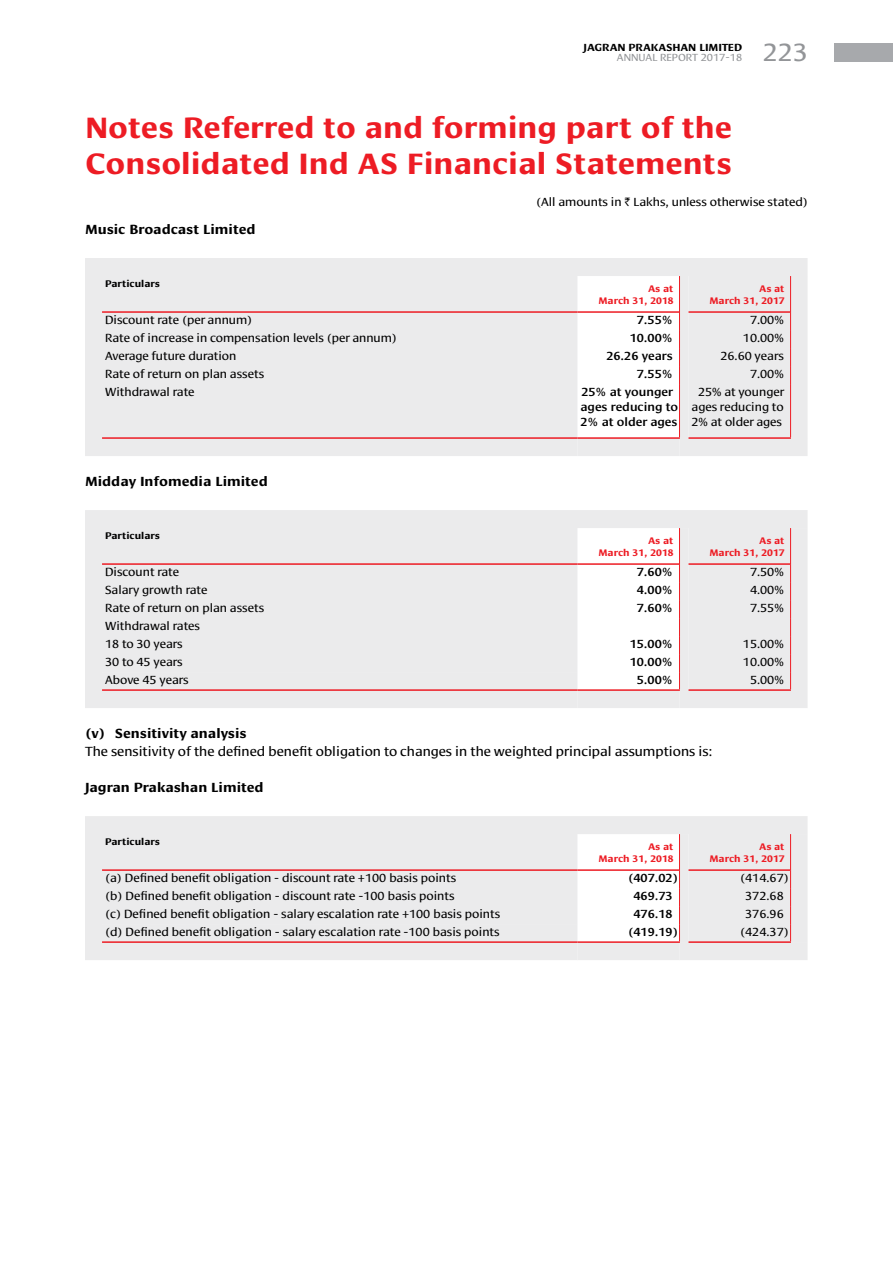
<style>
.page{position:relative;width:893px;height:1263px;background:#fff}
.page>*{position:absolute;margin:0;border:0;box-sizing:border-box;transform-origin:0 0}
.t1{font:700 30px/36px "Cora";color:#ed1c24}
.t2{font:25.5px "Cora";color:#939598}
.t3{font:13.5px "Cora";color:#000}
.t4{font:700 13.5px "Cora";color:#000}
.t5{font:12px/15px "Cora";color:#000;text-align:center}
.t6{font:500 12px/15px "Cora";color:#000}
.t7{font:700 10.5px "Cora";color:#000}
.t8{font:10.5px "Cora";color:#939598}
.t9{font:700 9.75px/11.7px "Cora";color:#ed1c24;text-align:right}
.t10{font:700 9.75px "Cora";color:#000}
.s1{font-family:"Rupee"}
</style>
<div class="page">
<div style="left:835px;top:43px;width:58px;height:19px;background:#a7a9ac"></div>
<div style="left:85px;top:258px;width:723px;height:198px;background:#ebebec"></div>
<svg style="left:102px;top:276px;width:706px;height:180px;background:#ededee"></svg>
<hr style="left:577px;top:311px;width:102px;height:2px;background:#ed1c24">
<hr style="left:688px;top:311px;width:102px;height:2px;background:#ed1c24">
<hr style="left:102px;top:311px;width:475px;height:2px;background:#ed1c24">
<hr style="left:679px;top:276px;width:1px;height:36px;background:#ed1c24">
<svg style="left:679px;top:312px;width:1px;height:72px"></svg>
<hr style="left:790px;top:276px;width:1px;height:36px;background:#ed1c24">
<svg style="left:790px;top:312px;width:1px;height:72px"></svg>
<hr style="left:102px;top:437px;width:475px;height:2px;background:#ed1c24">
<hr style="left:679px;top:384px;width:1px;height:53px;background:#ed1c24">
<hr style="left:577px;top:437px;width:103px;height:2px;background:#ed1c24">
<hr style="left:790px;top:384px;width:1px;height:53px;background:#ed1c24">
<hr style="left:688px;top:437px;width:103px;height:2px;background:#ed1c24">
<div style="left:85px;top:510px;width:723px;height:198px;background:#ebebec"></div>
<svg style="left:102px;top:528px;width:706px;height:180px;background:#ededee"></svg>
<hr style="left:577px;top:563px;width:102px;height:2px;background:#ed1c24">
<hr style="left:688px;top:563px;width:102px;height:2px;background:#ed1c24">
<hr style="left:102px;top:563px;width:475px;height:2px;background:#ed1c24">
<hr style="left:679px;top:528px;width:1px;height:36px;background:#ed1c24">
<hr style="left:790px;top:528px;width:1px;height:36px;background:#ed1c24">
<hr style="left:102px;top:689px;width:475px;height:2px;background:#ed1c24">
<svg style="left:679px;top:564px;width:1px;height:125px"></svg>
<hr style="left:577px;top:689px;width:103px;height:2px;background:#ed1c24">
<svg style="left:790px;top:564px;width:1px;height:125px"></svg>
<hr style="left:688px;top:689px;width:103px;height:2px;background:#ed1c24">
<div style="left:85px;top:816px;width:723px;height:144px;background:#ebebec"></div>
<svg style="left:102px;top:834px;width:706px;height:126px;background:#ededee"></svg>
<hr style="left:577px;top:869px;width:102px;height:2px;background:#ed1c24">
<hr style="left:688px;top:869px;width:102px;height:2px;background:#ed1c24">
<hr style="left:102px;top:869px;width:475px;height:2px;background:#ed1c24">
<hr style="left:679px;top:834px;width:1px;height:36px;background:#ed1c24">
<hr style="left:790px;top:834px;width:1px;height:36px;background:#ed1c24">
<hr style="left:102px;top:941px;width:475px;height:2px;background:#ed1c24">
<svg style="left:679px;top:870px;width:1px;height:71px"></svg>
<hr style="left:577px;top:941px;width:103px;height:2px;background:#ed1c24">
<svg style="left:790px;top:870px;width:1px;height:71px"></svg>
<hr style="left:688px;top:941px;width:103px;height:2px;background:#ed1c24">
<p class="t7" style="left:584px;top:41px;width:160px">JAGRAN PRAKASHAN LIMITED</p>
<p class="t8" style="left:617px;top:52px;width:127px">ANNUAL REPORT 2017-18</p>
<h2 class="t2" style="left:763px;top:38px;width:47px">223</h2>
<h1 class="t1" style="left:85px;top:110px;width:648px">Notes Referred to and forming part of the<br>Consolidated Ind AS Financial Statements</h1>
<p class="t4" style="left:85px;top:221px;width:172px">Music Broadcast Limited</p>
<p class="t10" style="left:105px;top:277px;width:57px">Particulars</p>
<p class="t5" style="left:536px;top:195px;width:273px">(All amounts in <span class="s1">`</span> Lakhs, unless otherwise stated)</p>
<p class="t9" style="left:598px;top:283px;width:77px">As at<br>March 31, 2018</p>
<p class="t9" style="left:709px;top:283px;width:77px">As at<br>March 31, 2017</p>
<p class="t5" style="left:105px;top:313px;width:149px">Discount rate (per annum)</p>
<p class="t6" style="left:637px;top:313px;width:37px">7.55%</p>
<p class="t5" style="left:750px;top:313px;width:35px">7.00%</p>
<p class="t5" style="left:105px;top:331px;width:293px">Rate of increase in compensation levels (per annum)</p>
<p class="t6" style="left:630px;top:331px;width:45px">10.00%</p>
<p class="t5" style="left:743px;top:331px;width:42px">10.00%</p>
<p class="t5" style="left:105px;top:349px;width:133px">Average future duration</p>
<p class="t6" style="left:606px;top:349px;width:68px">26.26 years</p>
<p class="t5" style="left:720px;top:349px;width:65px">26.60 years</p>
<p class="t5" style="left:105px;top:367px;width:161px">Rate of return on plan assets</p>
<p class="t6" style="left:637px;top:367px;width:37px">7.55%</p>
<p class="t5" style="left:750px;top:367px;width:35px">7.00%</p>
<p class="t5" style="left:105px;top:385px;width:91px">Withdrawal rate</p>
<p class="t6" style="left:580px;top:385px;width:99px">25% at younger ages reducing to<br>2% at older ages</p>
<p class="t5" style="left:691px;top:385px;width:94px">25% at younger ages reducing to<br>2% at older ages</p>
<p class="t4" style="left:85px;top:473px;width:184px">Midday Infomedia Limited</p>
<p class="t10" style="left:105px;top:529px;width:57px">Particulars</p>
<p class="t9" style="left:598px;top:535px;width:77px">As at<br>March 31, 2018</p>
<p class="t9" style="left:709px;top:535px;width:77px">As at<br>March 31, 2017</p>
<p class="t5" style="left:105px;top:565px;width:76px">Discount rate</p>
<p class="t6" style="left:637px;top:565px;width:37px">7.60%</p>
<p class="t5" style="left:750px;top:565px;width:35px">7.50%</p>
<p class="t5" style="left:105px;top:583px;width:104px">Salary growth rate</p>
<p class="t6" style="left:637px;top:583px;width:37px">4.00%</p>
<p class="t5" style="left:750px;top:583px;width:35px">4.00%</p>
<p class="t5" style="left:105px;top:601px;width:161px">Rate of return on plan assets</p>
<p class="t6" style="left:637px;top:601px;width:37px">7.60%</p>
<p class="t5" style="left:750px;top:601px;width:35px">7.55%</p>
<p class="t5" style="left:105px;top:617px;width:97px;line-height:18px;text-align:left">Withdrawal rates<br>18 to 30 years</p>
<p class="t6" style="left:630px;top:637px;width:45px">15.00%</p>
<p class="t5" style="left:743px;top:637px;width:42px">15.00%</p>
<p class="t5" style="left:105px;top:655px;width:79px">30 to 45 years</p>
<p class="t6" style="left:630px;top:655px;width:45px">10.00%</p>
<p class="t5" style="left:743px;top:655px;width:42px">10.00%</p>
<p class="t5" style="left:105px;top:673px;width:85px">Above 45 years</p>
<p class="t6" style="left:637px;top:673px;width:37px">5.00%</p>
<p class="t5" style="left:750px;top:673px;width:35px">5.00%</p>
<p class="t4" style="left:85px;top:725px;width:163px">(v) Sensitivity analysis</p>
<p class="t3" style="left:85px;top:743px;width:629px">The sensitivity of the defined benefit obligation to changes in the weighted principal assumptions is:</p>
<p class="t4" style="left:85px;top:779px;width:180px">Jagran Prakashan Limited</p>
<p class="t10" style="left:105px;top:835px;width:57px">Particulars</p>
<p class="t9" style="left:598px;top:841px;width:77px">As at<br>March 31, 2018</p>
<p class="t9" style="left:709px;top:841px;width:77px">As at<br>March 31, 2017</p>
<p class="t5" style="left:105px;top:871px;width:353px">(a) Defined benefit obligation - discount rate +100 basis points</p>
<p class="t6" style="left:628px;top:871px;width:51px">(407.02)</p>
<p class="t5" style="left:740px;top:871px;width:50px">(414.67)</p>
<p class="t5" style="left:105px;top:889px;width:351px">(b) Defined benefit obligation - discount rate -100 basis points</p>
<p class="t6" style="left:633px;top:889px;width:41px">469.73</p>
<p class="t5" style="left:745px;top:889px;width:40px">372.68</p>
<p class="t5" style="left:105px;top:907px;width:397px">(c) Defined benefit obligation - salary escalation rate +100 basis points</p>
<p class="t6" style="left:633px;top:907px;width:41px">476.18</p>
<p class="t5" style="left:745px;top:907px;width:40px">376.96</p>
<p class="t5" style="left:105px;top:925px;width:396px">(d) Defined benefit obligation - salary escalation rate -100 basis points</p>
<p class="t6" style="left:628px;top:925px;width:51px">(419.19)</p>
<p class="t5" style="left:740px;top:925px;width:50px">(424.37)</p>
</div>
